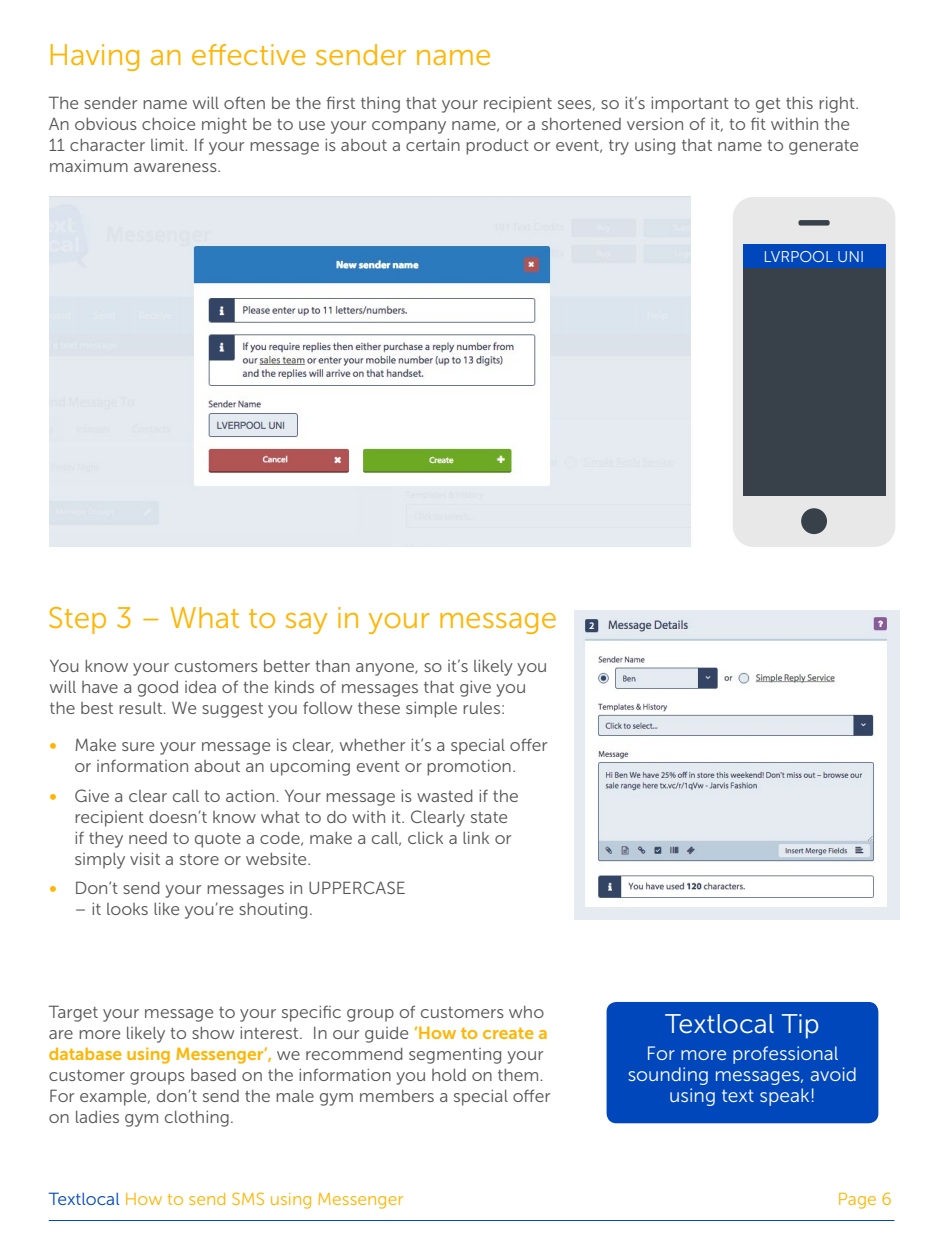
<style>
.page{position:relative;width:945px;height:1260px;background:#fff}
.page>*{position:absolute;margin:0;border:0;box-sizing:border-box;transform-origin:0 0}
.t1{font:29.75px "Museo Sans 300";color:#ffb500}
.t2{font:26.95px "Museo Sans 300";color:#fff}
.t3{font:19.25px/21px "Museo Sans 300";color:#fff;text-align:center}
.t4{font:17.5px/21px "Museo Sans 300";color:#565454}
.t5{font:17.5px "Museo Sans 300";color:#ffb500}
.t6{font:15.58px "Museo Sans 300";color:#fff}
.s1{font-family:"Museo Sans 700";color:#ffb500}
.s2{color:#0047bb}
</style>
<div class="page">
<img style="left:50px;top:197px;width:641px;height:350px">
<div style="left:607px;top:1002px;width:271px;height:121px;background:#0047bb;border-radius:10px"></div>
<img style="left:575px;top:610px;width:324px;height:296px">
<div style="left:733px;top:197px;width:162px;height:350px;background:#e8e8e8;border-radius:21px"></div>
<div style="left:743px;top:245px;width:142px;height:250px;background:#38404a"></div>
<div style="left:801px;top:508px;width:26px;height:26px;background:#38404a;border-radius:50%"></div>
<div style="left:799px;top:220px;width:31px;height:6px;background:#38404a;border-radius:2px"></div>
<div style="left:743px;top:244px;width:142px;height:23px;background:#0047bb"></div>
<hr style="left:49px;top:1220px;width:846px;height:1px;background:#0047bb">
<h1 class="t1" style="left:48px;top:39px;width:445px">Having an effective sender name</h1>
<p class="t4" style="left:49px;top:93px;width:812px">The sender name will often be the first thing that your recipient sees, so it’s important to get this right.<br>An obvious choice might be to use your company name, or a shortened version of it, to fit within the 11 character limit. If your message is about a certain product or event, try using that name to generate maximum awareness.</p>
<p class="t6" style="left:764px;top:248px;width:102px">LVRPOOL UNI</p>
<h1 class="t1" style="left:48px;top:601px;width:511px">Step 3 – What to say in your message</h1>
<p class="t4" style="left:50px;top:656px;width:499px">You know your customers better than anyone, so it’s likely you will have a good idea of the kinds of messages that give you the best result. We suggest you follow these simple rules:</p>
<p class="t4" style="left:50px;top:735px;width:500px;text-align:center"><span class="s1">•</span> Make sure your message is clear, whether it’s a special offer or information about an upcoming event or promotion.</p>
<p class="t4" style="left:74px;top:785px;width:446px;text-indent:-25px"><span class="s1">•</span> Give a clear call to action. Your message is wasted if the recipient doesn’t know what to do with it. Clearly state if they need to quote a code, make a call, click a link or simply visit a store or website.</p>
<p class="t4" style="left:50px;top:878px;width:358px"><span class="s1">•</span> Don’t send your messages in UPPERCASE</p>
<p class="t4" style="left:74px;top:899px;width:240px">– it looks like you’re shouting.</p>
<p class="t4" style="left:49px;top:1002px;width:503px">Target your message to your specific group of customers who are more likely to show interest. In our guide <span class="s1">‘How to create a database using Messenger’,</span> we recommend segmenting your customer groups based on the information you hold on them.<br>For example, don’t send the male gym members a special offer on ladies gym clothing.</p>
<h2 class="t2" style="left:665px;top:1010px;width:156px">Textlocal Tip</h2>
<p class="t3" style="left:628px;top:1044px;width:231px">For more professional sounding messages, avoid using text speak!</p>
<p class="t5" style="left:49px;top:1189px;width:356px"><span class="s2">Textlocal</span> How to send SMS using Messenger</p>
<p class="t5" style="left:837px;top:1189px;width:56px">Page 6</p>
</div>
